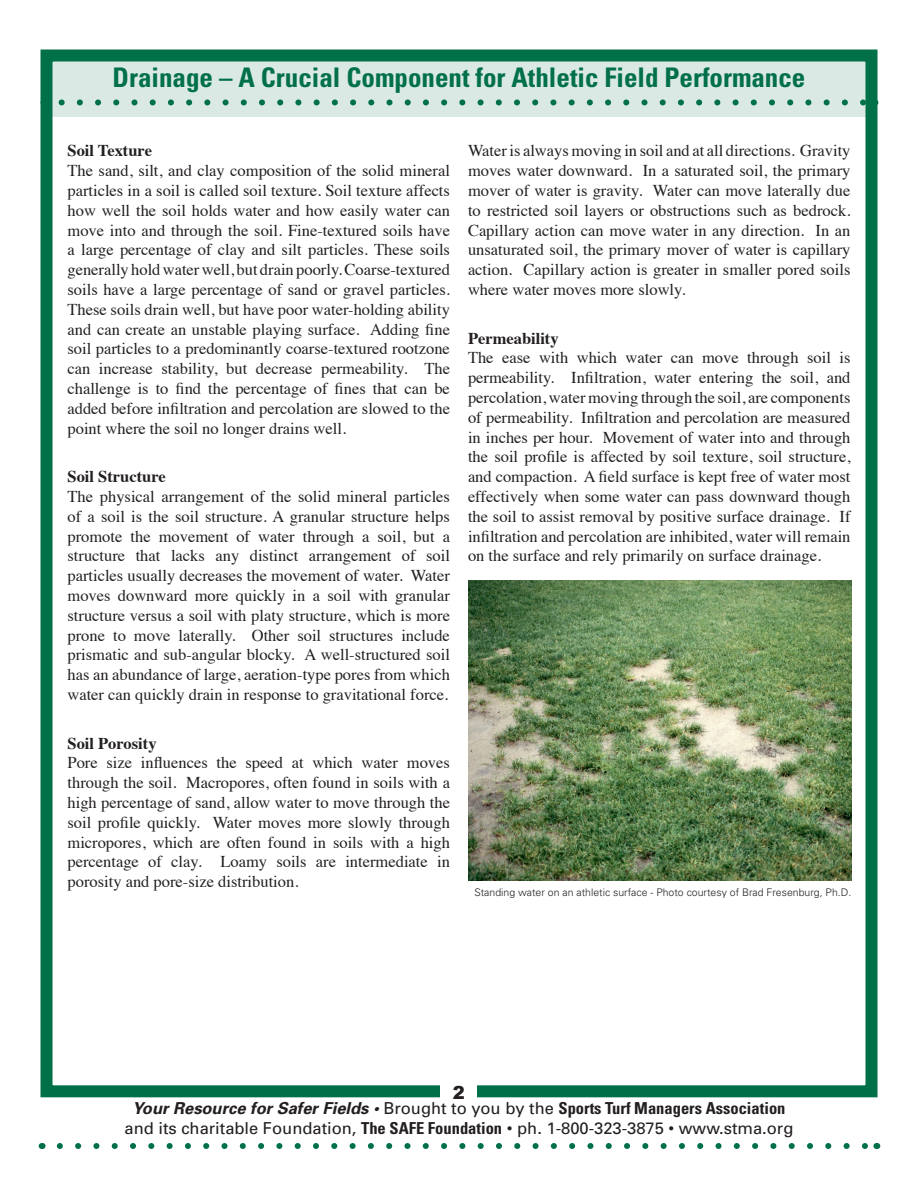
<style>
.page{position:relative;width:918px;height:1188px;background:#fff}
.page>*{position:absolute;margin:0;border:0;box-sizing:border-box;transform-origin:0 0}
.t1{font:700 condensed 27px "Univers";color:#007049}
.t2{font:900 18px "Arial";color:#231f20}
.Body{font:16.5px/19.8px "Times";color:#231f20;text-align:justify}
.t3{font:16.5px/19.8px "Univers";color:#231f20;text-align:center}
.Subhead3{font:700 16.5px "Times";color:#231f20}
.Photo_Cutline{font:300 10.5px "Univers";color:#231f20}
.s1{font-weight:700;font-style:italic}
.s2{font-weight:700;font-stretch:condensed}
</style>
<div class="page">
<div style="left:46px;top:51px;width:826px;height:66px;background:#dae9e4"></div>
<div style="left:40px;top:50px;width:838px;height:1047px;border:12px solid #007049"></div>
<svg style="left:60px;top:1143px;width:807px;height:6px"></svg>
<svg style="left:62px;top:99px;width:803px;height:6px"></svg>
<div style="left:441px;top:1080px;width:36px;height:25px;background:#fff"></div>
<img style="left:468px;top:581px;width:383px;height:299px">
<p class="t1" style="left:113px;top:61px;width:694px">Drainage – A Crucial Component for Athletic Field Performance</p>
<p class="Subhead3" style="left:68px;top:135px;width:86px">Soil Texture</p>
<p class="Body" style="left:68px;top:159px;width:384px">The sand, silt, and clay composition of the solid mineral particles in a soil is called soil texture. Soil texture affects how well the soil holds water and how easily water can move into and through the soil. Fine-textured soils have a large percentage of clay and silt particles. These soils generally hold water well, but drain poorly. Coarse-textured soils have a large percentage of sand or gravel particles.<br>These soils drain well, but have poor water-holding ability and can create an unstable playing surface. Adding fine soil particles to a predominantly coarse-textured rootzone can increase stability, but decrease permeability. The challenge is to find the percentage of fines that can be added before infiltration and percolation are slowed to the point where the soil no longer drains well.</p>
<p class="Subhead3" style="left:68px;top:461px;width:100px">Soil Structure</p>
<p class="Body" style="left:68px;top:485px;width:384px">The physical arrangement of the solid mineral particles of a soil is the soil structure. A granular structure helps promote the movement of water through a soil, but a structure that lacks any distinct arrangement of soil particles usually decreases the movement of water. Water moves downward more quickly in a soil with granular structure versus a soil with platy structure, which is more prone to move laterally. Other soil structures include prismatic and sub-angular blocky. A well-structured soil has an abundance of large, aeration-type pores from which water can quickly drain in response to gravitational force.</p>
<p class="Subhead3" style="left:68px;top:727px;width:91px">Soil Porosity</p>
<p class="Body" style="left:68px;top:752px;width:384px">Pore size influences the speed at which water moves through the soil. Macropores, often found in soils with a high percentage of sand, allow water to move through the soil profile quickly. Water moves more slowly through micropores, which are often found in soils with a high percentage of clay. Loamy soils are intermediate in porosity and pore-size distribution.</p>
<p class="Body" style="left:468px;top:140px;width:384px">Water is always moving in soil and at all directions. Gravity moves water downward. In a saturated soil, the primary mover of water is gravity. Water can move laterally due to restricted soil layers or obstructions such as bedrock.<br>Capillary action can move water in any direction. In an unsaturated soil, the primary mover of water is capillary action. Capillary action is greater in smaller pored soils where water moves more slowly.</p>
<p class="Subhead3" style="left:468px;top:322px;width:92px">Permeability</p>
<p class="Body" style="left:468px;top:347px;width:384px">The ease with which water can move through soil is permeability. Infiltration, water entering the soil, and percolation, water moving through the soil, are components of permeability. Infiltration and percolation are measured in inches per hour. Movement of water into and through the soil profile is affected by soil texture, soil structure, and compaction. A field surface is kept free of water most effectively when some water can pass downward though the soil to assist removal by positive surface drainage. If infiltration and percolation are inhibited, water will remain on the surface and rely primarily on surface drainage.</p>
<p class="Photo_Cutline" style="left:474px;top:886px;width:378px">Standing water on an athletic surface - Photo courtesy of Brad Fresenburg, Ph.D.</p>
<p class="t2" style="left:453px;top:1079px;width:14px">2</p>
<p class="t3" style="left:125px;top:1099px;width:670px"><span class="s1">Your Resource for Safer Fields •</span> Brought to you by the <span class="s2">Sports Turf Managers Association </span>and its charitable Foundation, <span class="s2">The SAFE Foundation</span> • ph. 1-800-323-3875 • www.stma.org</p>
</div>
